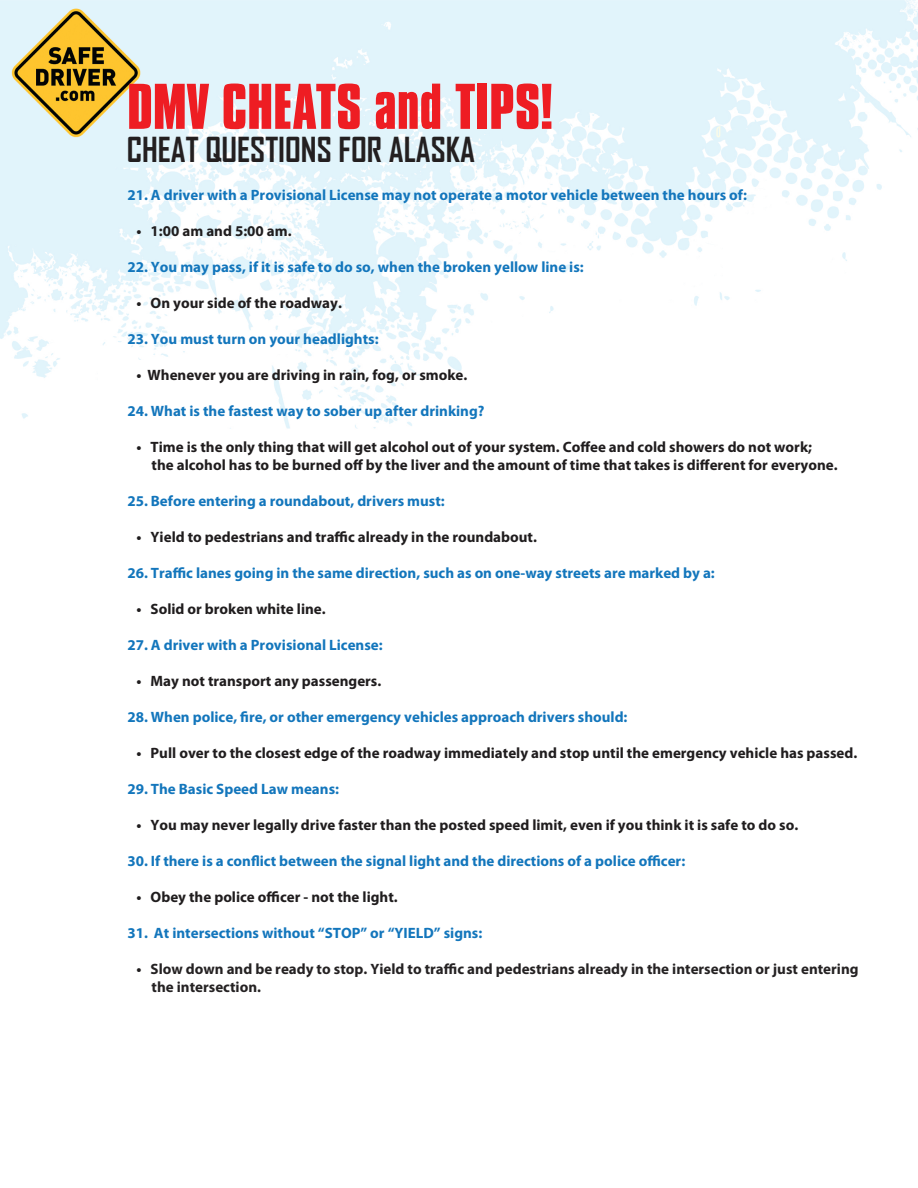
<style>
.page{position:relative;width:918px;height:1188px;background:#fff}
.page>*{position:absolute;margin:0;border:0;box-sizing:border-box;transform-origin:0 0}
.t1{font:700 55.5px "Compacta BT";color:#ee1d23}
.t2{font:700 33px "Agency FB";color:#231f20}
.t3{font:700 15px "Myriad Pro";color:#1376bc}
.t4{font:700 15px/18px "Myriad Pro";color:#201d1e}
.t5{font:700 15px/18px "Myriad Pro";color:#252223}
.s1{color:#201d1e}
</style>
<div class="page">
<img style="left:0;top:0;width:918px;height:429px">
<svg style="left:715px;top:125px;width:6px;height:14px"></svg>
<p class="t1" style="left:127px;top:73px;width:427px">DMV CHEATS and TIPS!</p>
<p class="t2" style="left:127px;top:129px;width:350px">CHEAT QUESTIONS FOR ALASKA</p>
<p class="t3" style="left:127px;top:185px;width:621px">21. A driver with a Provisional License may not operate a motor vehicle between the hours of:</p>
<p class="t4" style="left:136px;top:221px;width:157px">• 1:00 am and 5:00 am.</p>
<p class="t3" style="left:127px;top:257px;width:458px">22. You may pass, if it is safe to do so, when the broken yellow line is:</p>
<p class="t4" style="left:136px;top:293px;width:207px">• On your side of the roadway.</p>
<p class="t3" style="left:127px;top:329px;width:253px">23. You must turn on your headlights:</p>
<p class="t4" style="left:136px;top:365px;width:332px">• Whenever you are driving in rain, fog, or smoke.</p>
<p class="t3" style="left:127px;top:401px;width:359px">24. What is the fastest way to sober up after drinking?</p>
<p class="t4" style="left:152px;top:437px;width:688px;text-indent:-15px">• Time is the only thing that will get alcohol out of your system. Coffee and cold showers do not work; the alcohol has to be burned off by the liver and the amount of time that takes is different for everyone.</p>
<p class="t3" style="left:127px;top:491px;width:319px">25. Before entering a roundabout, drivers must:</p>
<p class="t4" style="left:136px;top:527px;width:402px">• Yield to pedestrians and traffic already in the roundabout.</p>
<p class="t3" style="left:127px;top:563px;width:589px">26. Traffic lanes going in the same direction, such as on one-way streets are marked by a:</p>
<p class="t4" style="left:136px;top:599px;width:191px">• Solid or broken white line.</p>
<p class="t3" style="left:127px;top:635px;width:257px">27. A driver with a Provisional License:</p>
<p class="t4" style="left:136px;top:671px;width:246px">• May not transport any passengers.</p>
<p class="t3" style="left:127px;top:707px;width:502px">28. When police, fire, or other emergency vehicles approach drivers should:</p>
<p class="t4" style="left:136px;top:743px;width:722px">• Pull over to the closest edge of the roadway immediately and stop until the emergency vehicle has passed.</p>
<p class="t3" style="left:127px;top:779px;width:213px">29. The Basic Speed Law means:</p>
<p class="t4" style="left:136px;top:815px;width:663px">• You may never legally drive faster than the posted speed limit, even if you think it is safe to do so.</p>
<p class="t3" style="left:127px;top:851px;width:559px">30. If there is a conflict between the signal light and the directions of a police officer:</p>
<p class="t4" style="left:136px;top:887px;width:263px">• Obey the police officer - not the light.</p>
<p class="t3" style="left:127px;top:923px;width:357px">31. At intersections without “STOP” or “YIELD” signs:</p>
<p class="t5" style="left:152px;top:959px;width:709px;text-indent:-15px"><span class="s1">•</span> Slow down and be ready to stop. Yield to traffic and pedestrians already in the intersection or just entering the intersection.</p>
</div>
